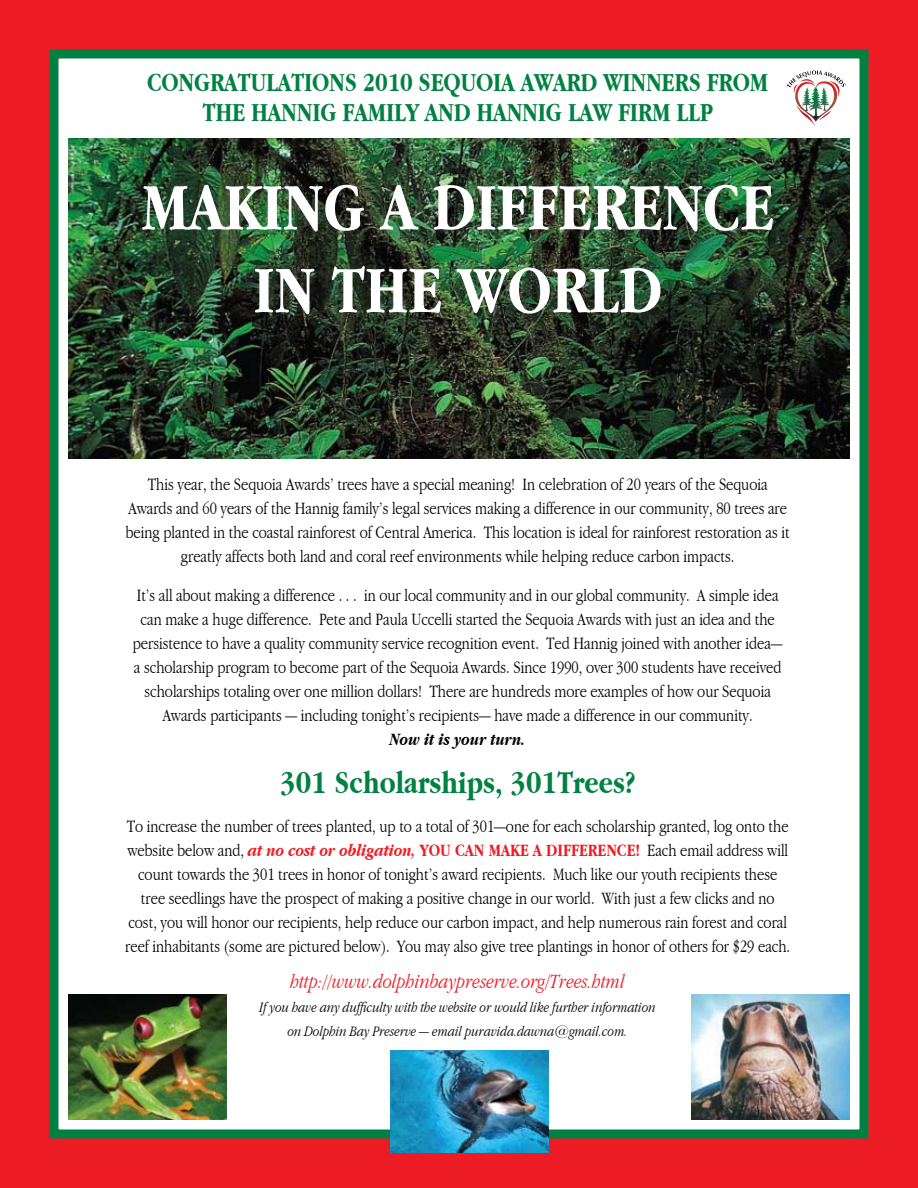
<style>
.page{position:relative;width:918px;height:1188px;background:#ed1c24}
.page>*{position:absolute;margin:0;border:0;box-sizing:border-box;transform-origin:0 0}
.t1{font:700 condensed 69px/82.8px "Garamond";color:#fff;text-align:center}
.t2{font:700 condensed 33px "Garamond";color:#008142}
.t3{font:700 condensed 27px/30px "Garamond";letter-spacing:-.01em;color:#008142;text-align:center}
.t4{font:italic 300 condensed 21px "Garamond";color:#ed1c24}
.t5{font:300 condensed 18px/24px "Garamond";color:#000;text-align:center}
.t6{font:italic 700 condensed 18px "Garamond";color:#000}
.t7{font:italic 300 condensed 15px/24px "Garamond";color:#000;text-align:center}
.s1{font-weight:700;font-style:italic;color:#ed1c24}
.s2{font-weight:700;color:#ed1c24}
</style>
<div class="page">
<div style="left:50px;top:50px;width:818px;height:1088px;background:#fff;border:9px solid #008142"></div>
<svg style="left:787px;top:71px;width:59px;height:55px"></svg>
<img style="left:69px;top:138px;width:780px;height:321px">
<img style="left:692px;top:994px;width:158px;height:125px">
<img style="left:69px;top:994px;width:157px;height:125px">
<img style="left:390px;top:1050px;width:158px;height:102px">
<h3 class="t3" style="left:147px;top:68px;width:623px">CONGRATULATIONS 2010 SEQUOIA AWARD WINNERS FROM<br>THE HANNIG FAMILY AND HANNIG LAW FIRM LLP</h3>
<h1 class="t1" style="left:142px;top:166px;width:634px">MAKING A DIFFERENCE<br>IN THE WORLD</h1>
<p class="t5" style="left:126px;top:472px;width:665px">This year, the Sequoia Awards’ trees have a special meaning! In celebration of 20 years of the Sequoia Awards and 60 years of the Hannig family’s legal services making a difference in our community, 80 trees are being planted in the coastal rainforest of Central America. This location is ideal for rainforest restoration as it greatly affects both land and coral reef environments while helping reduce carbon impacts.</p>
<p class="t5" style="left:133px;top:583px;width:651px">It’s all about making a difference . . . in our local community and in our global community. A simple idea can make a huge difference. Pete and Paula Uccelli started the Sequoia Awards with just an idea and the persistence to have a quality community service recognition event. Ted Hannig joined with another idea— a scholarship program to become part of the Sequoia Awards. Since 1990, over 300 students have received scholarships totaling over one million dollars! There are hundreds more examples of how our Sequoia Awards participants — including tonight’s recipients— have made a difference in our community.</p>
<p class="t6" style="left:390px;top:729px;width:137px">Now it is your turn.</p>
<h2 class="t2" style="left:280px;top:764px;width:357px">301 Scholarships, 301Trees?</h2>
<p class="t5" style="left:125px;top:814px;width:667px">To increase the number of trees planted, up to a total of 301—one for each scholarship granted, log onto the website below and, <span class="s1">at no cost or obligation,</span> <span class="s2">YOU CAN MAKE A DIFFERENCE!</span> Each email address will count towards the 301 trees in honor of tonight’s award recipients. Much like our youth recipients these tree seedlings have the prospect of making a positive change in our world. With just a few clicks and no cost, you will honor our recipients, help reduce our carbon impact, and help numerous rain forest and coral reef inhabitants (some are pictured below). You may also give tree plantings in honor of others for $29 each.</p>
<p class="t4" style="left:290px;top:970px;width:336px">http://www.dolphinbaypreserve.org/Trees.html</p>
<p class="t7" style="left:260px;top:995px;width:398px">If you have any dufficulty with the website or would like further information on Dolphin Bay Preserve — email puravida.dawna@gmail.com.</p>
</div>
